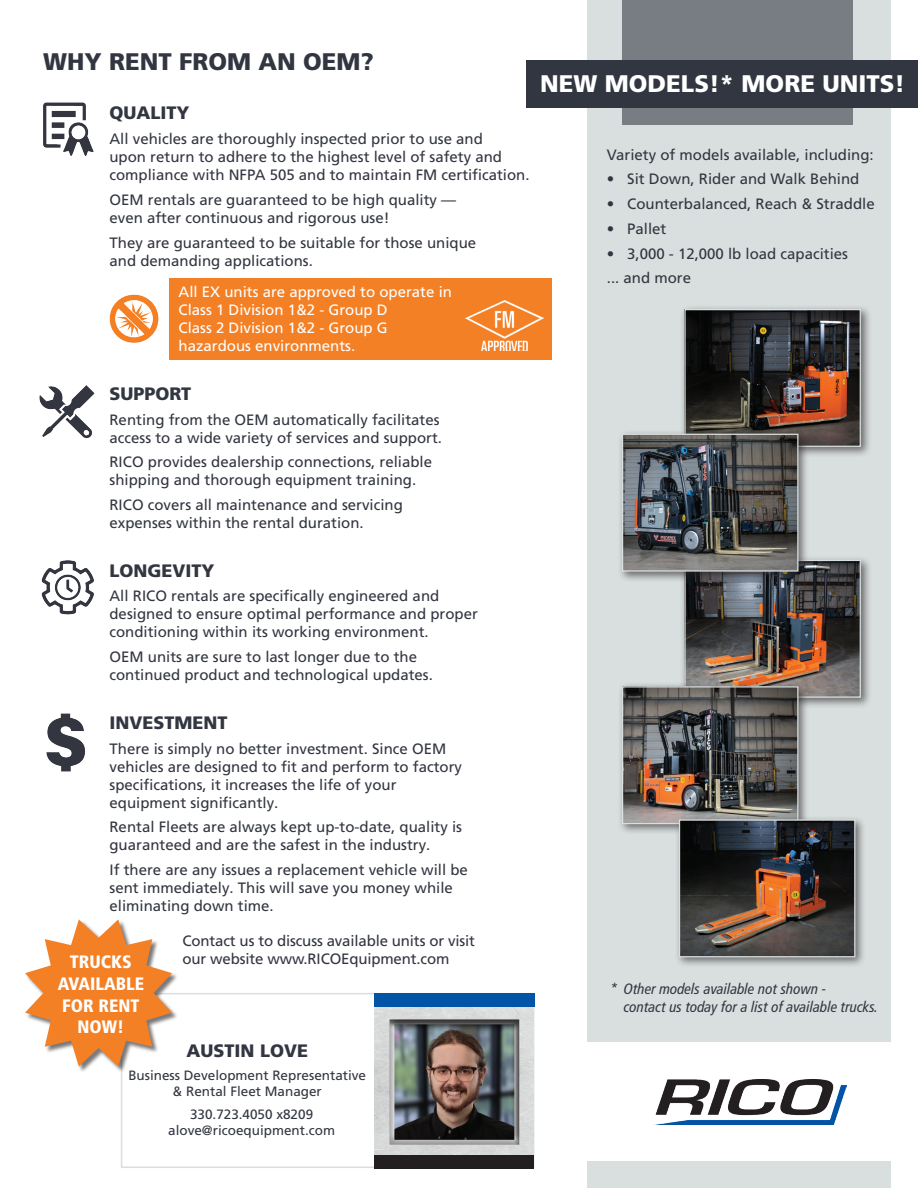
<style>
.page{position:relative;width:918px;height:1188px;background:#fff}
.page>*{position:absolute;margin:0;border:0;box-sizing:border-box;transform-origin:0 0}
.t1{font:900 24px "Frutiger LT Pro";color:#fff}
.t2{font:900 24px "Frutiger LT Pro";color:#323640}
.t3{font:900 18px "Frutiger LT Pro";color:#323640}
.t4{font:900 condensed 18px/21.6px "Frutiger LT Pro";color:#fff;text-align:center}
.t5{font:15px/18px "Frutiger LT Pro";color:#323640}
.t6{font:15px/18px "Frutiger LT Pro";color:#fff}
.t7{font:italic condensed 15px/18px "Frutiger LT Pro";color:#323640}
.t8{font:13.5px/16.2px "Frutiger LT Pro";color:#323640;text-align:center}
</style>
<div class="page">
<div style="left:170px;top:279px;width:382px;height:81px;background:#f48026"></div>
<img style="left:110px;top:295px;width:49px;height:48px">
<div style="left:588px;top:0;width:303px;height:1188px;background:#d9dfdf"></div>
<div style="left:622px;top:0;width:230px;height:124px;background:#787d83"></div>
<div style="left:527px;top:60px;width:391px;height:48px;background:#323640"></div>
<div style="left:680px;top:305px;width:192px;height:153px;background:#231f20;opacity:.6"></div>
<img style="left:686px;top:311px;width:173px;height:134px">
<div style="left:684px;top:309px;width:177px;height:138px;border:1px solid #d9dfdf"></div>
<div style="left:680px;top:556px;width:192px;height:152px;background:#231f20;opacity:.6"></div>
<img style="left:686px;top:562px;width:173px;height:134px">
<div style="left:684px;top:560px;width:177px;height:138px;border:1px solid #d9dfdf"></div>
<div style="left:618px;top:682px;width:191px;height:153px;background:#231f20;opacity:.6"></div>
<img style="left:624px;top:688px;width:173px;height:134px">
<div style="left:622px;top:686px;width:177px;height:138px;border:1px solid #d9dfdf"></div>
<div style="left:618px;top:429px;width:191px;height:153px;background:#231f20;opacity:.6"></div>
<img style="left:624px;top:436px;width:173px;height:134px">
<div style="left:622px;top:434px;width:177px;height:138px;border:1px solid #d9dfdf"></div>
<div style="left:675px;top:815px;width:191px;height:153px;background:#231f20;opacity:.6"></div>
<img style="left:681px;top:821px;width:172px;height:134px">
<div style="left:679px;top:819px;width:176px;height:138px;border:1px solid #d9dfdf"></div>
<div style="left:557px;top:1043px;width:361px;height:118px;background:#fff"></div>
<img style="left:655px;top:1079px;width:191px;height:45px">
<div style="left:121px;top:993px;width:413px;height:175px;background:#fff;border:2px solid #d9dfdf"></div>
<img style="left:374px;top:1007px;width:160px;height:149px">
<div style="left:389px;top:1019px;width:132px;height:126px;background:#231f20;opacity:.75"></div>
<div style="left:374px;top:994px;width:160px;height:13px;background:#0154a6"></div>
<div style="left:374px;top:1156px;width:160px;height:13px;background:#231f20"></div>
<img style="left:43px;top:102px;width:51px;height:53px">
<img style="left:41px;top:560px;width:53px;height:55px">
<img style="left:46px;top:713px;width:39px;height:59px">
<img style="left:39px;top:385px;width:56px;height:53px">
<div style="left:26px;top:920px;width:153px;height:153px;background:#231f20;opacity:.6"></div>
<svg style="left:25px;top:919px;width:147px;height:147px"></svg>
<img style="left:465px;top:301px;width:78px;height:50px">
<h1 class="t2" style="left:43px;top:47px;width:332px">WHY RENT FROM AN OEM?</h1>
<p class="t3" style="left:110px;top:102px;width:82px">QUALITY</p>
<p class="t5" style="left:110px;top:130px;width:422px">All vehicles are thoroughly inspected prior to use and<br>upon return to adhere to the highest level of safety and compliance with NFPA 505 and to maintain FM certification.</p>
<p class="t5" style="left:110px;top:191px;width:348px">OEM rentals are guaranteed to be high quality — even after continuous and rigorous use!</p>
<p class="t5" style="left:110px;top:234px;width:368px">They are guaranteed to be suitable for those unique and demanding applications.</p>
<p class="t6" style="left:179px;top:283px;width:275px">All EX units are approved to operate in<br>Class 1 Division 1&amp;2 - Group D<br>Class 2 Division 1&amp;2 - Group G hazardous environments.</p>
<p class="t3" style="left:110px;top:383px;width:83px">SUPPORT</p>
<p class="t5" style="left:110px;top:410px;width:334px">Renting from the OEM automatically facilitates access to a wide variety of services and support.</p>
<p class="t5" style="left:110px;top:453px;width:324px">RICO provides dealership connections, reliable shipping and thorough equipment training.</p>
<p class="t5" style="left:110px;top:496px;width:295px">RICO covers all maintenance and servicing expenses within the rental duration.</p>
<p class="t3" style="left:110px;top:560px;width:107px">LONGEVITY</p>
<p class="t5" style="left:110px;top:587px;width:370px">All RICO rentals are specifically engineered and designed to ensure optimal performance and proper conditioning within its working environment.</p>
<p class="t5" style="left:110px;top:648px;width:325px">OEM units are sure to last longer due to the continued product and technological updates.</p>
<p class="t3" style="left:110px;top:712px;width:120px">INVESTMENT</p>
<p class="t5" style="left:110px;top:739px;width:354px">There is simply no better investment. Since OEM vehicles are designed to fit and perform to factory specifications, it increases the life of your equipment significantly.</p>
<p class="t5" style="left:110px;top:818px;width:354px">Rental Fleets are always kept up-to-date, quality is guaranteed and are the safest in the industry.</p>
<p class="t5" style="left:110px;top:861px;width:360px">If there are any issues a replacement vehicle will be sent immediately. This will save you money while eliminating down time.</p>
<p class="t4" style="left:58px;top:951px;width:88px">TRUCKS<br>AVAILABLE<br>FOR RENT<br>NOW!</p>
<p class="t5" style="left:183px;top:932px;width:294px">Contact us to discuss available units or visit our website www.RICOEquipment.com</p>
<p class="t3" style="left:186px;top:1040px;width:123px">AUSTIN LOVE</p>
<p class="t8" style="left:128px;top:1067px;width:239px">Business Development Representative &amp; Rental Fleet Manager</p>
<p class="t8" style="left:168px;top:1106px;width:168px">330.723.4050 x8209 alove@ricoequipment.com</p>
<h1 class="t1" style="left:540px;top:69px;width:366px">NEW MODELS!* MORE UNITS!</h1>
<p class="t5" style="left:607px;top:146px;width:268px">Variety of models available, including:</p>
<p class="t5" style="left:607px;top:170px;width:254px">• Sit Down, Rider and Walk Behind</p>
<p class="t5" style="left:607px;top:195px;width:269px">• Counterbalanced, Reach &amp; Straddle</p>
<p class="t5" style="left:607px;top:220px;width:61px">• Pallet</p>
<p class="t5" style="left:607px;top:241px;width:243px;line-height:24.8px">• 3,000 - 12,000 lb load capacities ... and more</p>
<p class="t7" style="left:624px;top:980px;width:256px;text-indent:-14px">* Other models available not shown -<br>contact us today for a list of available trucks.</p>
</div>
